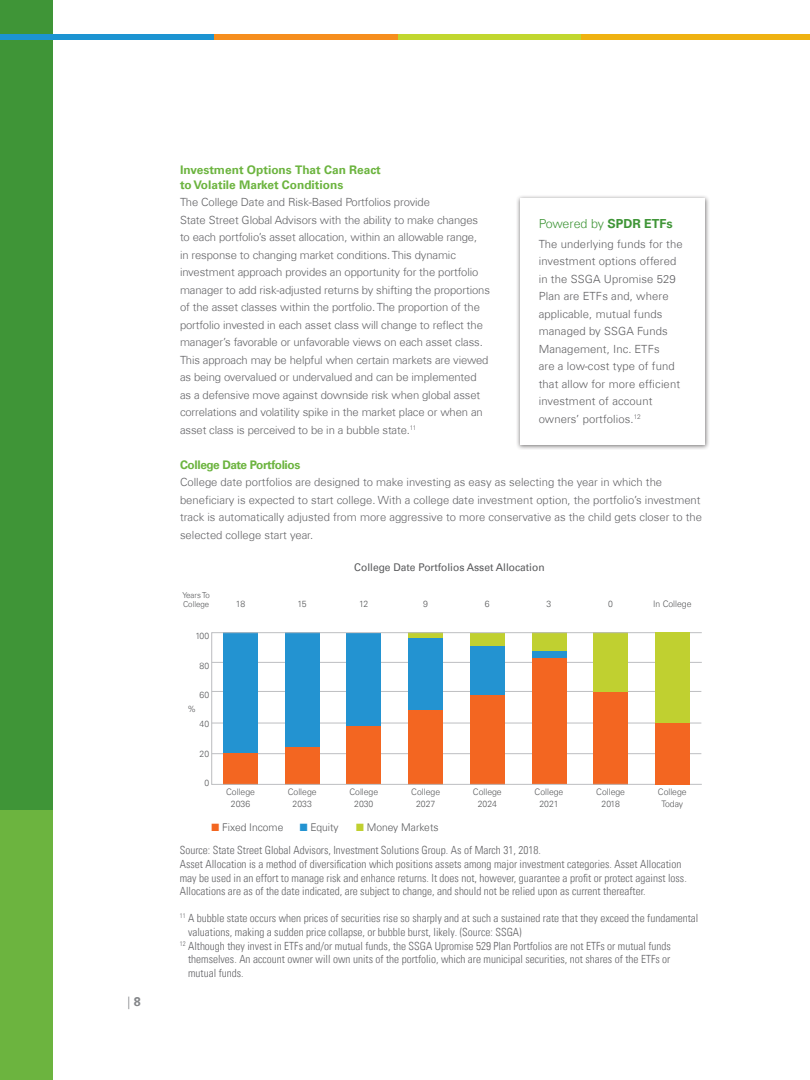
<style>
.page{position:relative;width:810px;height:1080px;background:#fff}
.page>*{position:absolute;margin:0;border:0;box-sizing:border-box;transform-origin:0 0}
.B_Heading_B{font:300 12.5px "Univers Com 45";letter-spacing:-.02em;color:#3f9537}
.t1{font:300 12.5px "Univers Com 45";color:#848689}
.Body_Text{font:700 11.88px/15px "Univers Com 65";color:#6cb43f}
.Body_Text-2{font:700 11.88px "Univers Com 65";letter-spacing:-.03em;color:#6cb43f}
.UP_-_04_text{font:300 11.25px/17.5px "Univers Com 45";letter-spacing:-.01em;color:#636366}
.Footnote_8pt{font:11.25px/13.8px "Univers Com 47 Light Cond";color:#636366}
.Disclosure{font:11.25px/13.8px "Univers Com 47 Light Cond";color:#636366}
.B_Heading_B-2{font:300 11.25px/17.5px "Univers Com 45";letter-spacing:.01em;color:#5f5f62}
.Body_Text-3{font:11.25px "Univers Com 47 Light Cond";color:#636366}
.t2{font:10.62px "Univers Com 55 Roman";color:#57585a;scale:.96 1}
.t3{font:300 10.62px "Univers Com 45";color:#57585a;scale:.96 1}
.t4{font:300 9px/12.1px "Univers Com 45";color:#57585a;text-align:center;scale:.96 1}
.t5{font:300 8.12px/9.8px "Univers Com 45";color:#57585a;scale:.96 1}
.s1{font-family:"Univers Com 65";font-weight:700}
.s2{color:#f36621}
.s3{color:#2393d1}
.s4{color:#c0d030}
</style>
<div class="page">
<div style="left:0;top:0;width:52px;height:810px;background:#3f9537"></div>
<div style="left:0;top:810px;width:52px;height:270px;background:#6cb43f"></div>
<div style="left:0;top:34px;width:214px;height:5px;background:#1c94d2"></div>
<div style="left:214px;top:34px;width:184px;height:5px;background:#f68e1e"></div>
<div style="left:398px;top:34px;width:184px;height:5px;background:#c1d72f"></div>
<div style="left:581px;top:34px;width:229px;height:5px;background:#efb211"></div>
<hr style="left:212px;top:753px;width:489px;height:1px;background:#bcbdc0">
<hr style="left:212px;top:723px;width:489px;height:1px;background:#bcbdc0">
<hr style="left:212px;top:691px;width:489px;height:1px;background:#bcbdc0">
<hr style="left:212px;top:662px;width:490px;height:1px;background:#bcbdc0">
<div style="left:223px;top:753px;width:35px;height:31px;background:#f36621"></div>
<div style="left:223px;top:633px;width:35px;height:120px;background:#2393d1"></div>
<div style="left:285px;top:633px;width:35px;height:114px;background:#2393d1"></div>
<div style="left:285px;top:747px;width:35px;height:37px;background:#f36621"></div>
<div style="left:346px;top:633px;width:35px;height:93px;background:#2393d1"></div>
<div style="left:346px;top:726px;width:35px;height:58px;background:#f36621"></div>
<div style="left:408px;top:638px;width:35px;height:72px;background:#2393d1"></div>
<div style="left:408px;top:633px;width:35px;height:5px;background:#c0d030"></div>
<div style="left:408px;top:710px;width:35px;height:74px;background:#f36621"></div>
<div style="left:470px;top:645px;width:35px;height:50px;background:#2393d1"></div>
<div style="left:470px;top:633px;width:35px;height:12px;background:#c0d030"></div>
<div style="left:470px;top:695px;width:35px;height:89px;background:#f36621"></div>
<div style="left:532px;top:651px;width:34px;height:7px;background:#2393d1"></div>
<div style="left:532px;top:633px;width:34px;height:18px;background:#c0d030"></div>
<div style="left:532px;top:658px;width:34px;height:126px;background:#f36621"></div>
<div style="left:593px;top:633px;width:35px;height:59px;background:#c0d030"></div>
<div style="left:593px;top:692px;width:35px;height:92px;background:#f36621"></div>
<div style="left:212px;top:633px;width:490px;height:151px;border:1px solid #bcbdc0"></div>
<div style="left:655px;top:633px;width:35px;height:90px;background:#c0d030"></div>
<div style="left:655px;top:723px;width:35px;height:61px;background:#f36621"></div>
<div style="left:516px;top:194px;width:194px;height:256px;background:#231f20;opacity:.6"></div>
<div style="left:520px;top:198px;width:185px;height:247px;background:#fff"></div>
<p class="t1" style="left:128px;top:994px;width:15px">| <span class="s1">8</span></p>
<p class="Body_Text" style="left:180px;top:162px;width:202px">Investment Options That Can React to Volatile Market Conditions</p>
<p class="UP_-_04_text" style="left:180px;top:193px;width:311px">The College Date and Risk-Based Portfolios provide<br>State Street Global Advisors with the ability to make changes to each portfolio’s asset allocation, within an allowable range,<br>in response to changing market conditions.This dynamic investment approach provides an opportunity for the portfolio manager to add risk-adjusted returns by shifting the proportions of the asset classes within the portfolio. The proportion of the portfolio invested in each asset class will change to reflect the manager’s favorable or unfavorable views on each asset class.<br>This approach may be helpful when certain markets are viewed as being overvalued or undervalued and can be implemented as a defensive move against downside risk when global asset correlations and volatility spike in the market place or when an asset class is perceived to be in a bubble state.<sup>11</sup></p>
<p class="Body_Text-2" style="left:180px;top:457px;width:122px">College Date Portfolios</p>
<p class="UP_-_04_text" style="left:180px;top:473px;width:523px">College date portfolios are designed to make investing as easy as selecting the year in which the beneficiary is expected to start college. With a college date investment option, the portfolio’s investment track is automatically adjusted from more aggressive to more conservative as the child gets closer to the selected college start year.</p>
<p class="B_Heading_B" style="left:539px;top:215px;width:135px">Powered by <span class="s1">SPDR ETFs</span></p>
<p class="B_Heading_B-2" style="left:539px;top:235px;width:145px">The underlying funds for the investment options offered in the SSGA Upromise 529<br>Plan are ETFs and, where applicable, mutual funds managed by SSGA Funds<br>Management, Inc. ETFs<br>are a low-cost type of fund that allow for more efficient investment of account owners’ portfolios.<sup>12</sup></p>
<p class="t5" style="left:182px;top:590px;width:30px">Years To<br>College</p>
<p class="t4" style="left:195px;top:630px;width:16px">100</p>
<p class="t4" style="left:200px;top:659px;width:12px">80</p>
<p class="t4" style="left:200px;top:689px;width:12px">60</p>
<p class="t4" style="left:200px;top:718px;width:12px">40</p>
<p class="t4" style="left:200px;top:748px;width:12px">20</p>
<p class="t4" style="left:204px;top:777px;width:7px">0</p>
<p class="t4" style="left:188px;top:702px;width:11px">%</p>
<p class="t2" style="left:354px;top:561px;width:200px">College Date Portfolios Asset Allocation</p>
<p class="t4" style="left:236px;top:598px;width:11px">18</p>
<p class="t4" style="left:298px;top:598px;width:11px">15</p>
<p class="t4" style="left:359px;top:598px;width:11px">12</p>
<p class="t4" style="left:423px;top:598px;width:7px">9</p>
<p class="t4" style="left:485px;top:598px;width:7px">6</p>
<p class="t4" style="left:547px;top:598px;width:7px">3</p>
<p class="t4" style="left:608px;top:598px;width:7px">0</p>
<p class="t4" style="left:226px;top:786px;width:32px">College<br>2036</p>
<p class="t4" style="left:288px;top:786px;width:32px">College<br>2033</p>
<p class="t4" style="left:349px;top:786px;width:32px">College<br>2030</p>
<p class="t4" style="left:411px;top:786px;width:32px">College<br>2027</p>
<p class="t4" style="left:473px;top:786px;width:32px">College<br>2024</p>
<p class="t4" style="left:535px;top:786px;width:32px">College<br>2021</p>
<p class="t4" style="left:596px;top:786px;width:32px">College<br>2018</p>
<p class="t3" style="left:212px;top:821px;width:76px"><span class="s2">■</span> Fixed Income</p>
<p class="t3" style="left:300px;top:821px;width:42px"><span class="s3">■</span> Equity</p>
<p class="t3" style="left:356px;top:821px;width:87px"><span class="s4">■</span> Money Markets</p>
<p class="t4" style="left:653px;top:598px;width:42px">In College</p>
<p class="t4" style="left:658px;top:786px;width:32px">College<br>Today</p>
<p class="t4" style="left:212px;top:840px;width:306px;line-height:9.8px;text-align:left">Source: SSGA as of June 30th 2016. Allocations are as of the date indicated, are subject to change, and should not be relied upon as current thereafter.</p>
<p class="Body_Text-3" style="left:180px;top:843px;width:363px">Source: State Street Global Advisors, Investment Solutions Group. As of March 31, 2018.</p>
<p class="Disclosure" style="left:180px;top:857px;width:509px">Asset Allocation is a method of diversification which positions assets among major investment categories. Asset Allocation may be used in an effort to manage risk and enhance returns. It does not, however, guarantee a profit or protect against loss.<br>Allocations are as of the date indicated, are subject to change, and should not be relied upon as current thereafter.</p>
<p class="Footnote_8pt" style="left:188px;top:911px;width:512px;text-indent:-8px"><sup>11</sup> A bubble state occurs when prices of securities rise so sharply and at such a sustained rate that they exceed the fundamental valuations, making a sudden price collapse, or bubble burst, likely. (Source: SSGA)</p>
<p class="Footnote_8pt" style="left:188px;top:939px;width:484px;text-align:justify;text-indent:-8px"><sup>12</sup> Although they invest in ETFs and/or mutual funds, the SSGA Upromise 529 Plan Portfolios are not ETFs or mutual funds themselves. An account owner will own units of the portfolio, which are municipal securities, not shares of the ETFs or mutual funds.</p>
</div>
